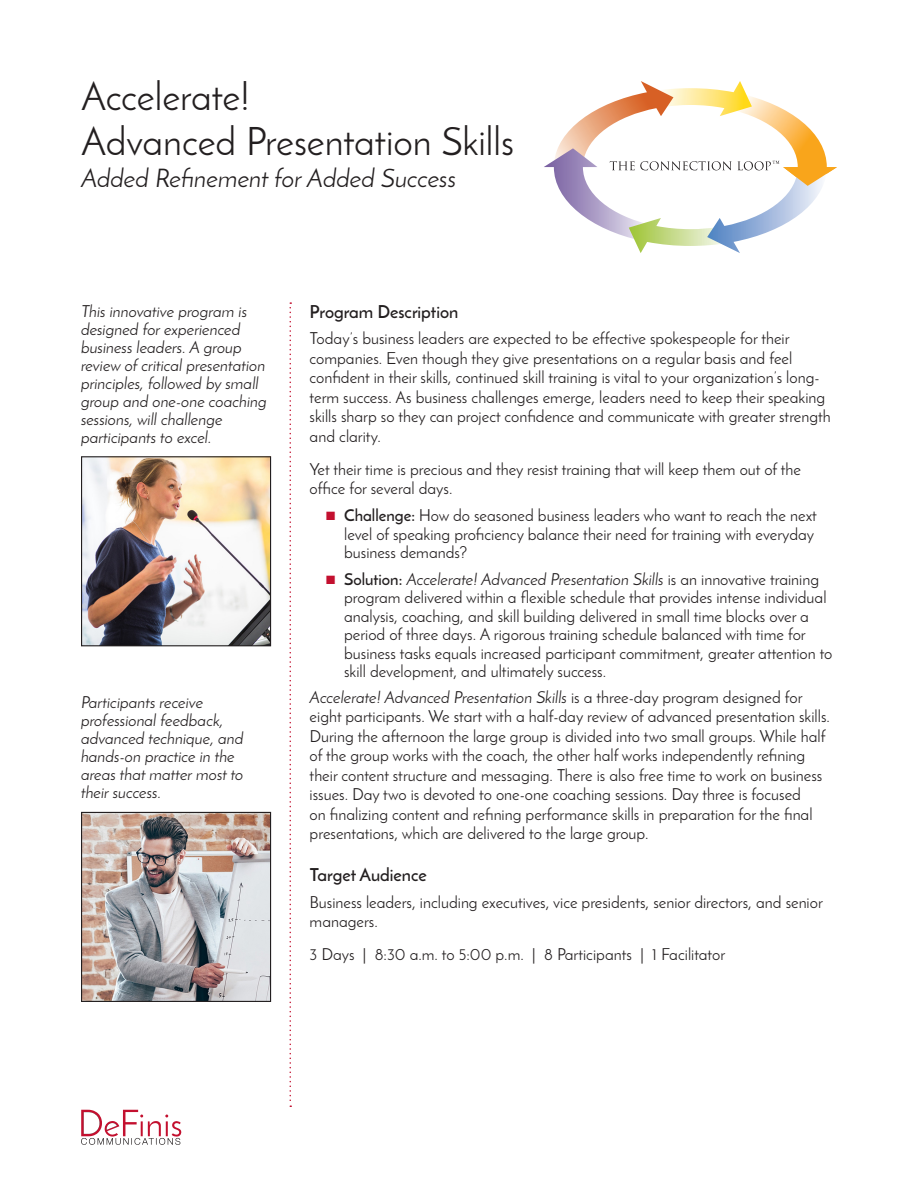
<style>
.page{position:relative;width:918px;height:1188px;background:#fff}
.page>*{position:absolute;margin:0;border:0;box-sizing:border-box;transform-origin:0 0}
.t1{font:39px/45px "Josefin Sans";color:#231f20}
.subtitle{font:italic 25.5px "Josefin Sans";color:#231f20}
.head1{font:600 18px "Josefin Sans";color:#231f20}
.cell_text{font:16.5px/19.5px "Josefin Sans";color:#231f20}
.challenge_text{font:16.5px/18.3px "Josefin Sans";color:#231f20}
.quote{font:italic 16.5px/18px "Josefin Sans";color:#231f20}
.cell_text_followed{font:16.5px/19.5px "Josefin Sans";color:#231f20}
.s1{color:#c3102f}
.s2{font-weight:600}
.s3{font-style:italic}
</style>
<div class="page">
<svg style="left:544px;top:81px;width:293px;height:172px"></svg>
<svg style="left:290px;top:302px;width:1px;height:805px"></svg>
<img style="left:83px;top:458px;width:186px;height:186px">
<div style="left:81px;top:456px;width:190px;height:190px;border:1px solid #231f20"></div>
<img style="left:83px;top:814px;width:186px;height:186px">
<div style="left:81px;top:812px;width:190px;height:190px;border:1px solid #231f20"></div>
<svg style="left:81px;top:1110px;width:100px;height:35px"></svg>
<p class="t1" style="left:81px;top:74px;width:435px">Accelerate!<br>Advanced Presentation Skills</p>
<p class="subtitle" style="left:81px;top:162px;width:377px">Added Refinement for Added Success</p>
<p class="quote" style="left:81px;top:302px;width:187px">This innovative program is designed for experienced business leaders. A group review of critical presentation principles, followed by small group and one-one coaching sessions, will challenge participants to excel.</p>
<p class="head1" style="left:310px;top:301px;width:150px">Program Description</p>
<p class="cell_text" style="left:310px;top:329px;width:523px">Today’s business leaders are expected to be effective spokespeople for their companies. Even though they give presentations on a regular basis and feel confident in their skills, continued skill training is vital to your organization’s long&shy;term success. As business challenges emerge, leaders need to keep their speaking skills sharp so they can project confidence and communicate with greater strength and clarity.</p>
<p class="cell_text_followed" style="left:310px;top:459px;width:493px">Yet their time is precious and they resist training that will keep them out of the office for several days.</p>
<p class="challenge_text" style="left:344px;top:506px;width:474px;text-indent:-18px"><span class="s1">■</span> <span class="s2">Challenge:</span> How do seasoned business leaders who want to reach the next level of speaking proficiency balance their need for training with everyday business demands?</p>
<p class="challenge_text" style="left:344px;top:570px;width:490px;text-indent:-18px"><span class="s1">■</span> <span class="s2">Solution:</span> <span class="s3">Accelerate! Advanced Presentation Skills</span> is an innovative training program delivered within a flexible schedule that provides intense individual analysis, coaching, and skill building delivered in small time blocks over a period of three days. A rigorous training schedule balanced with time for business tasks equals increased participant commitment, greater attention to skill development, and ultimately success.</p>
<p class="cell_text" style="left:310px;top:687px;width:522px"><span class="s3">Accelerate! Advanced Presentation Skills</span> is a three-day program designed for eight participants. We start with a half-day review of advanced presentation skills.<br>During the afternoon the large group is divided into two small groups. While half of the group works with the coach, the other half works independently refining their content structure and messaging. There is also free time to work on business issues. Day two is devoted to one-one coaching sessions. Day three is focused<br>on finalizing content and refining performance skills in preparation for the final presentations, which are delivered to the large group.</p>
<p class="head1" style="left:310px;top:864px;width:119px">Target Audience</p>
<p class="cell_text" style="left:310px;top:892px;width:515px">Business leaders, including executives, vice presidents, senior directors, and senior managers.</p>
<p class="cell_text" style="left:310px;top:944px;width:417px">3 Days | 8:30 a.m. to 5:00 p.m. | 8 Participants | 1 Facilitator</p>
<p class="quote" style="left:81px;top:693px;width:164px">Participants receive professional feedback, advanced technique, and hands-on practice in the areas that matter most to their success.</p>
</div>
